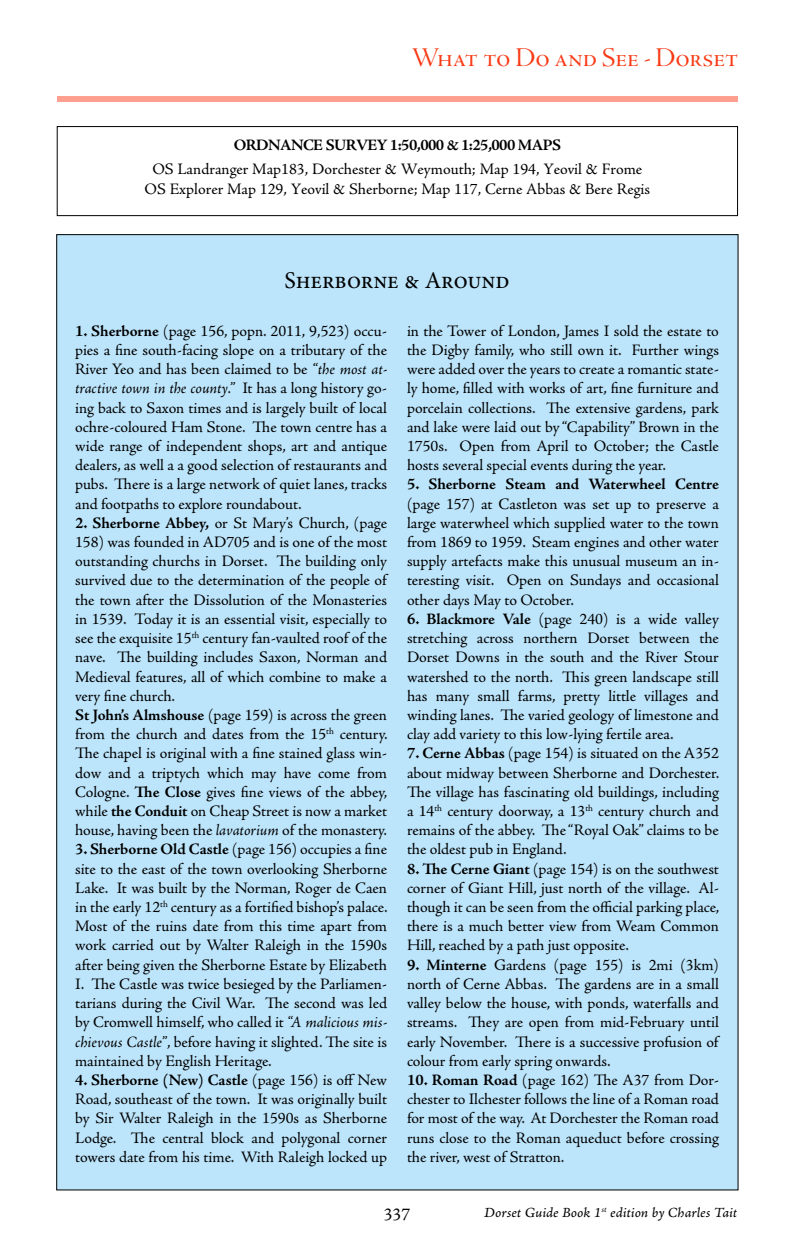
<style>
.page{position:relative;width:794px;height:1248px;background:#fff}
.page>*{position:absolute;margin:0;border:0;box-sizing:border-box;transform-origin:0 0}
.t1{font:28px "Adobe Jenson Pro Disp";color:#f83a15}
.t2{font:24px "Minion Pro";color:#000}
.t3{font:18px "Adobe Jenson Pro";color:#000}
.t4{font:16px/19.2px "Adobe Jenson Pro";letter-spacing:-.005em;color:#000;text-align:justify}
.t5{font:700 16px "Adobe Jenson Pro";letter-spacing:-.035em;color:#000}
.t6{font:700 16px "Adobe Jenson Pro";letter-spacing:-.005em;color:#000}
.t7{font:14px "Adobe Jenson Pro It Capt";color:#000}
.s1{font-weight:700}
.s2{font-style:italic}
</style>
<div class="page">
<div style="left:57px;top:96px;width:680px;height:6px;background:#ff9f8f"></div>
<div style="left:57px;top:126px;width:681px;height:90px;border:1px solid #000"></div>
<div style="left:57px;top:234px;width:681px;height:955px;background:#bce4fa"></div>
<h1 class="t1" style="left:412px;top:42px;width:328px">What to Do and See - Dorset</h1>
<p class="t5" style="left:234px;top:136px;width:326px">ORDNANCE SURVEY 1:50,000 &amp; 1:25,000 maps</p>
<p class="t4" style="left:145px;top:160px;width:507px;text-align:center">OS Landranger Map183, Dorchester &amp; Weymouth; Map 194, Yeovil &amp; Frome<br>OS Explorer Map 129, Yeovil &amp; Sherborne; Map 117, Cerne Abbas &amp; Bere Regis</p>
<h2 class="t2" style="left:284px;top:264px;width:226px">Sherborne &amp; Around</h2>
<p class="t4" style="left:407px;top:321px;width:313px">in the Tower of London, James I sold the estate to the Digby family, who still own it. Further wings were added over the years to create a romantic state&shy;ly home, filled with works of art, fine furniture and porcelain collections. The extensive gardens, park and lake were laid out by “Capability” Brown in the 1750s. Open from April to October; the Castle hosts several special events during the year.</p>
<p class="t6" style="left:407px;top:475px;width:313px">5. Sherborne Steam and Waterwheel Centre</p>
<p class="t4" style="left:407px;top:494px;width:313px">(page 157) at Castleton was set up to preserve a large waterwheel which supplied water to the town from 1869 to 1959. Steam engines and other water supply artefacts make this unusual museum an in&shy;teresting visit. Open on Sundays and occasional other days May to October.</p>
<p class="t4" style="left:407px;top:609px;width:313px"><span class="s1">6. Blackmore Vale</span> (page 240) is a wide valley stretching across northern Dorset between the Dorset Downs in the south and the River Stour watershed to the north. This green landscape still has many small farms, pretty little villages and winding lanes. The varied geology of limestone and clay add variety to this low-lying fertile area.</p>
<p class="t4" style="left:407px;top:744px;width:314px"><span class="s1">7. Cerne Abbas</span> (page 154) is situated on the A352 about midway between Sherborne and Dorchester.<br>The village has fascinating old buildings, including a 14<sup>th</sup> century doorway, a 13<sup>th</sup> century church and remains of the abbey. The “Royal Oak” claims to be the oldest pub in England.</p>
<p class="t4" style="left:407px;top:859px;width:314px"><span class="s1">8. The Cerne Giant</span> (page 154) is on the southwest corner of Giant Hill, just north of the village. Al&shy;though it can be seen from the official parking place, there is a much better view from Weam Common Hill, reached by a path just opposite.</p>
<p class="t4" style="left:407px;top:955px;width:313px"><span class="s1">9. Minterne</span> Gardens (page 155) is 2mi (3km) north of Cerne Abbas. The gardens are in a small valley below the house, with ponds, waterfalls and streams. They are open from mid-February until early November. There is a successive profusion of colour from early spring onwards.</p>
<p class="t4" style="left:407px;top:1070px;width:313px"><span class="s1">10. Roman Road</span> (page 162) The A37 from Dor&shy;chester to Ilchester follows the line of a Roman road for most of the way. At Dorchester the Roman road runs close to the Roman aqueduct before crossing the river, west of Stratton.</p>
<p class="t4" style="left:75px;top:321px;width:313px"><span class="s1">1. Sherborne</span> (page 156, popn. 2011, 9,523) occu&shy;pies a fine south-facing slope on a tributary of the River Yeo and has been claimed to be <span class="s2">“the most at&shy;tractive town in the county.”</span> It has a long history go&shy;ing back to Saxon times and is largely built of local ochre-coloured Ham Stone. The town centre has a wide range of independent shops, art and antique dealers, as well a a good selection of restaurants and pubs. There is a large network of quiet lanes, tracks and footpaths to explore roundabout.</p>
<p class="t4" style="left:75px;top:513px;width:314px;text-align:left"><span class="s1">2. Sherborne Abbey,</span> or St Mary’s Church, (page 158) was founded in AD705 and is one of the most outstanding churchs in Dorset. The building only survived due to the determination of the people of the town after the Dissolution of the Monasteries in 1539. Today it is an essential visit, especially to see the exquisite 15<sup>th</sup> century fan-vaulted roof of the nave. The building includes Saxon, Norman and Medieval features, all of which combine to make a very fine church.<br><span class="s1">St John’s Almshouse</span> (page 159) is across the green from the church and dates from the 15<sup>th</sup> century.<br>The chapel is original with a fine stained glass win&shy;dow and a triptych which may have come from Cologne. <span class="s1">The Close</span> gives fine views of the abbey, while <span class="s1">the Conduit</span> on Cheap Street is now a market house, having been the <span class="s2">lavatorium</span> of the monastery.</p>
<p class="t4" style="left:75px;top:840px;width:314px"><span class="s1">3. Sherborne Old Castle</span> (page 156) occupies a fine site to the east of the town overlooking Sherborne Lake. It was built by the Norman, Roger de Caen in the early 12<sup>th</sup> century as a fortified bishop’s palace.<br>Most of the ruins date from this time apart from work carried out by Walter Raleigh in the 1590s after being given the Sherborne Estate by Elizabeth I. The Castle was twice besieged by the Parliamen&shy;tarians during the Civil War. The second was led by Cromwell himself, who called it <span class="s2">“A malicious mis&shy;chievous Castle”</span>, before having it slighted. The site is maintained by English Heritage.</p>
<p class="t4" style="left:75px;top:1070px;width:313px"><span class="s1">4. Sherborne (New) Castle</span> (page 156) is off New Road, southeast of the town. It was originally built by Sir Walter Raleigh in the 1590s as Sherborne Lodge. The central block and polygonal corner towers date from his time. With Raleigh locked up</p>
<p class="t3" style="left:384px;top:1203px;width:28px">337</p>
<p class="t7" style="left:484px;top:1203px;width:254px">Dorset Guide Book 1<sup>st</sup> edition by Charles Tait</p>
</div>
